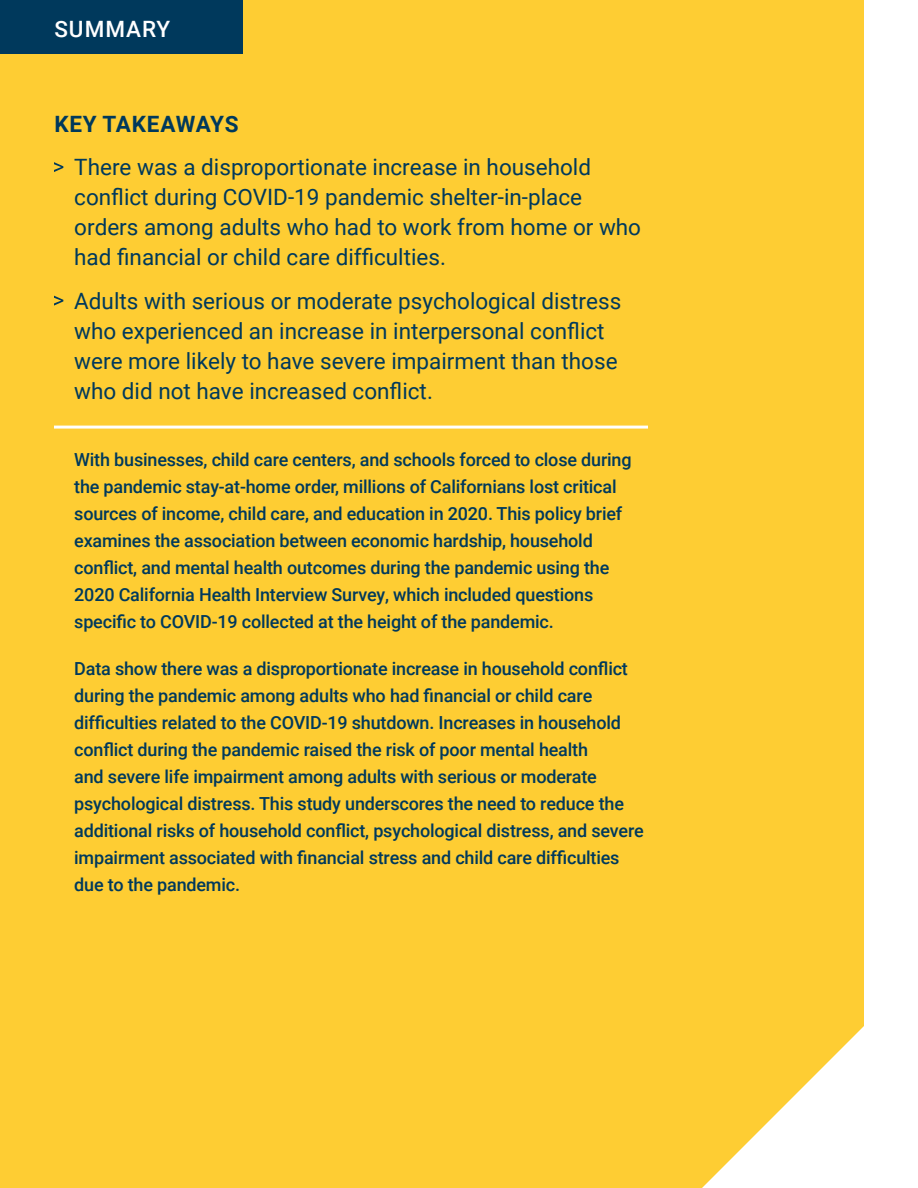
<style>
.page{position:relative;width:918px;height:1188px;background:#fff}
.page>*{position:absolute;margin:0;border:0;box-sizing:border-box;transform-origin:0 0}
.SUM_-_Key_Bullets_15{font:22.5px/30px "Roboto";color:#00395c}
.SUM_-_Key_Takeaways{font:700 22.5px "Roboto";letter-spacing:.03em;color:#00395c}
.SUM_-_Summary_15_20{font:500 22.5px "Roboto";letter-spacing:.045em;color:#fff}
.SUM_-_Body_12_18_med{font:500 18px/27px "Roboto";letter-spacing:-.01em;color:#00395c}
</style>
<div class="page">
<div style="left:0;top:0;width:864px;height:1188px;background:#fecd33"></div>
<svg style="left:702px;top:1026px;width:162px;height:162px"></svg>
<div style="left:0;top:0;width:243px;height:54px;background:#00395c"></div>
<hr style="left:54px;top:426px;width:594px;height:3px;background:#fff">
<svg style="left:54px;top:162px;width:9px;height:10px"></svg>
<svg style="left:54px;top:296px;width:9px;height:10px"></svg>
<h1 class="SUM_-_Summary_15_20" style="left:54px;top:14px;width:117px">SUMMARY</h1>
<h2 class="SUM_-_Key_Takeaways" style="left:54px;top:108px;width:186px">KEY TAKEAWAYS</h2>
<h3 class="SUM_-_Key_Bullets_15" style="left:74px;top:151px;width:568px">There was a disproportionate increase in household conflict during COVID-19 pandemic shelter-in-place orders among adults who had to work from home or who had financial or child care difficulties.</h3>
<h3 class="SUM_-_Key_Bullets_15" style="left:74px;top:285px;width:549px">Adults with serious or moderate psychological distress who experienced an increase in interpersonal conflict were more likely to have severe impairment than those who did not have increased conflict.</h3>
<p class="SUM_-_Body_12_18_med" style="left:74px;top:446px;width:559px">With businesses, child care centers, and schools forced to close during the pandemic stay-at-home order, millions of Californians lost critical sources of income, child care, and education in 2020. This policy brief examines the association between economic hardship, household conflict, and mental health outcomes during the pandemic using the 2020 California Health Interview Survey, which included questions specific to COVID-19 collected at the height of the pandemic.</p>
<p class="SUM_-_Body_12_18_med" style="left:74px;top:655px;width:571px">Data show there was a disproportionate increase in household conflict during the pandemic among adults who had financial or child care difficulties related to the COVID-19 shutdown. Increases in household conflict during the pandemic raised the risk of poor mental health<br>and severe life impairment among adults with serious or moderate psychological distress. This study underscores the need to reduce the additional risks of household conflict, psychological distress, and severe impairment associated with financial stress and child care difficulties due to the pandemic.</p>
</div>
